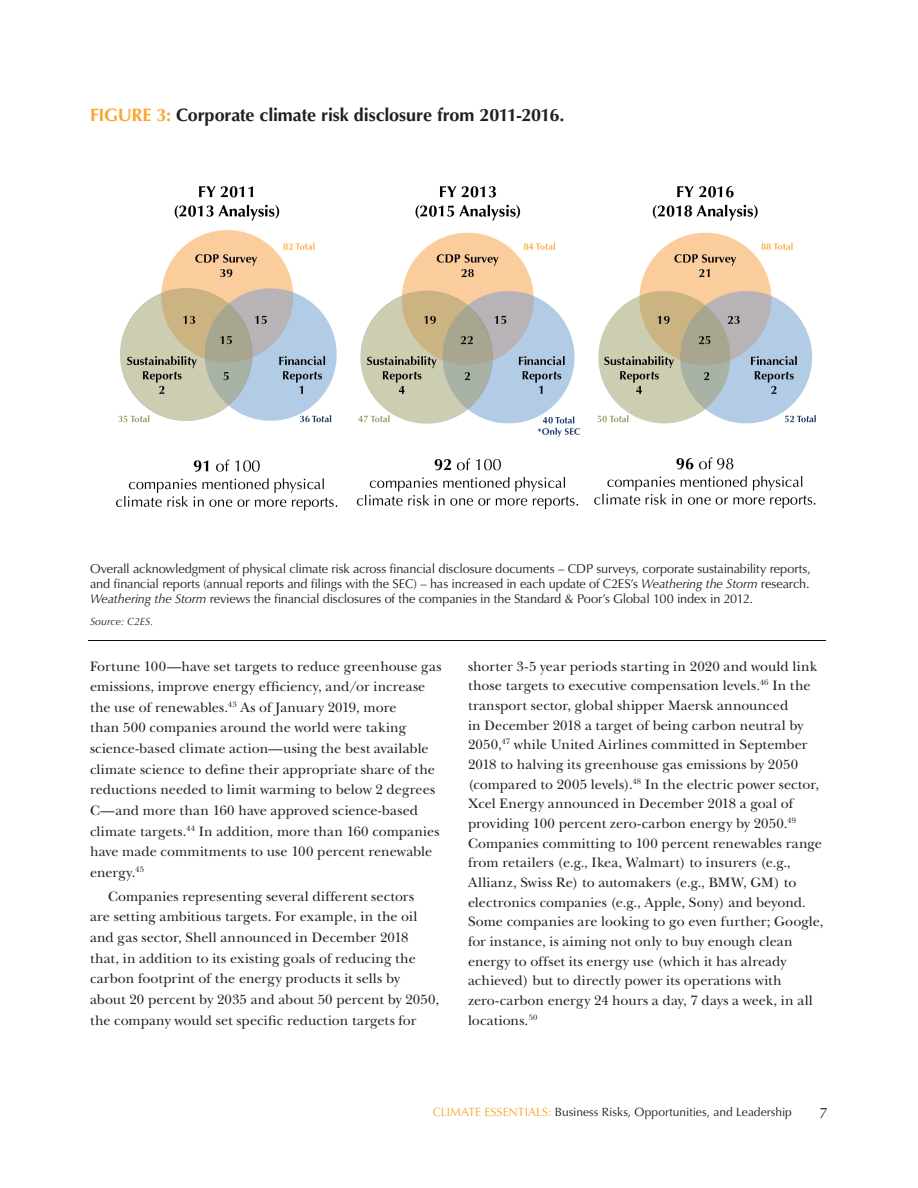
<style>
.page{position:relative;width:918px;height:1188px;background:#fff}
.page>*{position:absolute;margin:0;border:0;box-sizing:border-box;transform-origin:0 0}
.FCI_Figure_Header{font:700 18px "Optima LT Std";letter-spacing:-.01em;color:#231f20}
.t1{font:15px "Optima LT Std";color:#231f20}
.FCI_Body_Copy{font:14.25px/19.6px "New Baskerville Std";letter-spacing:.005em;color:#231f20}
.FCI_Body_Copy_1P{font:14.25px/20.7px "New Baskerville Std";letter-spacing:.005em;color:#231f20}
.FCI_Figure_Captions{font:12.75px/15.3px "Optima LT Std";letter-spacing:-.01em;color:#231f20;text-align:justify}
.t2{font:12px "Optima LT Std";color:#231f20}
.FCI_Figure_Source{font:italic 10.5px "Optima LT Std";letter-spacing:.005em;color:#231f20}
.s1{color:#faa633}
.s2{font-style:italic}
</style>
<div class="page">
<img style="left:116px;top:186px;width:700px;height:325px">
<hr style="left:87px;top:639px;width:739px;height:3px;background:#231f20;opacity:.75">
<p class="FCI_Figure_Header" style="left:90px;top:105px;width:476px"><span class="s1">FIGURE 3:</span> Corporate climate risk disclosure from 2011-2016.</p>
<p class="FCI_Figure_Captions" style="left:90px;top:561px;width:722px">Overall acknowledgment of physical climate risk across financial disclosure documents – CDP surveys, corporate sustainability reports, and financial reports (annual reports and filings with the SEC) – has increased in each update of C2ES’s <span class="s2">Weathering the Storm</span> research.<br><span class="s2">Weathering the Storm</span> reviews the financial disclosures of the companies in the Standard &amp; Poor’s Global 100 index in 2012.</p>
<p class="FCI_Figure_Source" style="left:90px;top:615px;width:65px">Source: C2ES.</p>
<p class="FCI_Body_Copy_1P" style="left:90px;top:656px;width:353px">Fortune 100—have set targets to reduce greenhouse gas emissions, improve energy efficiency, and/or increase the use of renewables.<sup>43</sup> As of January 2019, more<br>than 500 companies around the world were taking science-based climate action—using the best available climate science to define their appropriate share of the reductions needed to limit warming to below 2 degrees C—and more than 160 have approved science-based climate targets.<sup>44</sup> In addition, more than 160 companies have made commitments to use 100 percent renewable energy.<sup>45</sup></p>
<p class="FCI_Body_Copy" style="left:90px;top:886px;width:351px;line-height:20.7px;text-indent:18px">Companies representing several different sectors<br>are setting ambitious targets. For example, in the oil and gas sector, Shell announced in December 2018 that, in addition to its existing goals of reducing the carbon footprint of the energy products it sells by about 20 percent by 2035 and about 50 percent by 2050, the company would set specific reduction targets for</p>
<p class="FCI_Body_Copy" style="left:468px;top:656px;width:357px">shorter 3-5 year periods starting in 2020 and would link those targets to executive compensation levels.<sup>46</sup> In the transport sector, global shipper Maersk announced<br>in December 2018 a target of being carbon neutral by 2050,<sup>47</sup> while United Airlines committed in September 2018 to halving its greenhouse gas emissions by 2050 (compared to 2005 levels).<sup>48</sup> In the electric power sector, Xcel Energy announced in December 2018 a goal of providing 100 percent zero-carbon energy by 2050.<sup>49<br></sup>Companies committing to 100 percent renewables range from retailers (e.g., Ikea, Walmart) to insurers (e.g., Allianz, Swiss Re) to automakers (e.g., BMW, GM) to electronics companies (e.g., Apple, Sony) and beyond.<br>Some companies are looking to go even further; Google, for instance, is aiming not only to buy enough clean energy to offset its energy use (which it has already achieved) but to directly power its operations with zero-carbon energy 24 hours a day, 7 days a week, in all locations.<sup>50</sup></p>
<p class="t2" style="left:433px;top:1105px;width:361px"><span class="s1">CLIMATE ESSENTIALS:</span> Business Risks, Opportunities, and Leadership</p>
<p class="t1" style="left:820px;top:1104px;width:10px">7</p>
</div>
